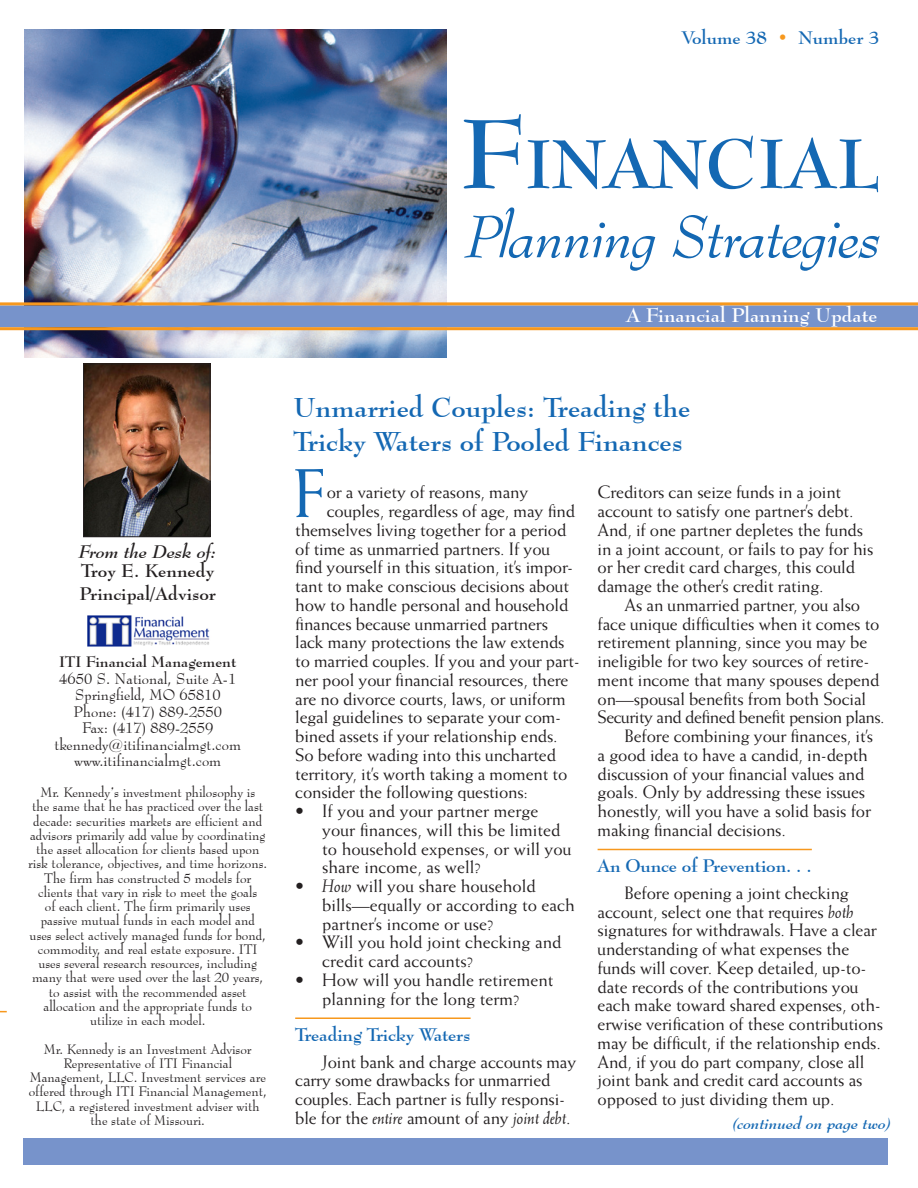
<style>
.page{position:relative;width:918px;height:1188px;background:#fff}
.page>*{position:absolute;margin:0;border:0;box-sizing:border-box;transform-origin:0 0}
.t1{font:69px "Weiss";color:#1468b3}
.Body_Text{font:700 67.2px "Bernhard Modern BT";color:#1468b3}
.t2{font:italic 58.5px "Bernhard Modern BT";letter-spacing:-.02em;color:#1468b3}
.Headline{font:700 27px/34.5px "Bernhard Modern BT";color:#1468b3}
.t3{font:700 19.5px "Bernhard Modern BT";color:#fff}
.Body_Text-2{font:18px/18.8px "Weiss";letter-spacing:-.01em;color:#231f20}
.bulleted_text{font:18px/18.8px "Weiss";color:#231f20}
.Subhead{font:700 18px "Bernhard Modern BT";letter-spacing:-.01em;color:#1468b3}
.New_Name38{font:700 18px/22.5px "Bernhard Modern BT";color:#231f20}
.From_the_Desk_of_37{font:italic 700 18px "Bernhard Modern BT";color:#231f20}
.Continued_Headline{font:italic 700 15.75px "Bernhard Modern BT";color:#1468b3}
.New_Address40{font:15px/16.5px "Bernhard Modern BT";color:#231f20;text-align:center}
.New_Name38-2{font:700 15px "Bernhard Modern BT";color:#231f20}
.t4{font:13.5px/14.2px "Bernhard Modern BT";color:#231f20;text-align:center}
.s1{color:#f7981d}
.s2{font-size:96px}
.s3{font-size:68.25px}
.s4{font-style:italic}
</style>
<div class="page">
<img style="left:24px;top:29px;width:423px;height:329px">
<div style="left:24px;top:1138px;width:864px;height:27px;background:#7793cb"></div>
<div style="left:0;top:305px;width:918px;height:22px;background:#7793cb"></div>
<hr style="left:0;top:327px;width:918px;height:3px;background:#f7981d">
<hr style="left:0;top:302px;width:918px;height:3px;background:#f7981d">
<hr style="left:295px;top:1017px;width:176px;height:2px;background:#f7981d">
<hr style="left:598px;top:849px;width:214px;height:1px;background:#f7981d">
<img style="left:85px;top:366px;width:123px;height:169px">
<div style="left:83px;top:364px;width:127px;height:173px;border:1px solid #231f20"></div>
<img style="left:87px;top:615px;width:123px;height:32px">
<p class="Subhead" style="left:682px;top:27px;width:199px">Volume 38 <span class="s1">•</span> Number 3</p>
<p class="From_the_Desk_of_37" style="left:79px;top:540px;width:139px">From the Desk of:</p>
<p class="New_Name38" style="left:80px;top:559px;width:138px">Troy E. Kennedy<br>Principal/Advisor</p>
<p class="New_Name38-2" style="left:59px;top:653px;width:179px">ITI Financial Management</p>
<p class="New_Address40" style="left:59px;top:670px;width:178px">4650 S. National, Suite A-1</p>
<p class="New_Address40" style="left:75px;top:686px;width:148px">Springfield, MO 65810</p>
<p class="New_Address40" style="left:74px;top:703px;width:150px">Phone: (417) 889-2550</p>
<p class="New_Address40" style="left:55px;top:719px;width:188px">Fax: (417) 889-2559 tkennedy@itifinancialmgt.com</p>
<p class="New_Address40" style="left:74px;top:752px;width:148px">www.itifinancialmgt.com</p>
<p class="t4" style="left:28px;top:785px;width:241px">Mr. Kennedy’s investment philosophy is<br>the same that he has practiced over the last decade: securities markets are efficient and advisors primarily add value by coordinating the asset allocation for clients based upon risk tolerance, objectives, and time horizons.<br>The firm has constructed 5 models for clients that vary in risk to meet the goals<br>of each client. The firm primarily uses passive mutual funds in each model and uses select actively managed funds for bond, commodity, and real estate exposure. ITI uses several research resources, including many that were used over the last 20 years, to assist with the recommended asset allocation and the appropriate funds to utilize in each model.</p>
<p class="t4" style="left:29px;top:1041px;width:240px">Mr. Kennedy is an Investment Advisor Representative of ITI Financial Management, LLC. Investment services are offered through ITI Financial Management, LLC, a registered investment adviser with the state of Missouri.</p>
<p class="Body_Text" style="left:460px;top:122px;width:421px"><span class="s2">F</span>INAN<span class="s3">CIAL</span></p>
<p class="t2" style="left:466px;top:199px;width:419px">Planning Strategies</p>
<p class="t3" style="left:626px;top:303px;width:253px">A Financial Planning Update</p>
<p class="Headline" style="left:293px;top:389px;width:399px">Unmarried Couples: Treading the<br>Tricky Waters of Pooled Finances</p>
<p class="t1" style="left:293px;top:453px;width:33px">F</p>
<p class="Body_Text-2" style="left:327px;top:483px;width:203px">or a variety of reasons, many</p>
<p class="Body_Text-2" style="left:327px;top:501px;width:250px">couples, regardless of age, may find</p>
<p class="Body_Text-2" style="left:295px;top:520px;width:273px">themselves living together for a period</p>
<p class="Body_Text-2" style="left:295px;top:539px;width:256px">of time as unmarried partners. If you</p>
<p class="Body_Text-2" style="left:295px;top:558px;width:279px">find yourself in this situation, it’s impor-</p>
<p class="Body_Text-2" style="left:295px;top:576px;width:275px">tant to make conscious decisions about</p>
<p class="Body_Text-2" style="left:295px;top:595px;width:275px">how to handle personal and household</p>
<p class="Body_Text-2" style="left:295px;top:614px;width:254px">finances because unmarried partners</p>
<p class="Body_Text-2" style="left:295px;top:633px;width:271px">lack many protections the law extends</p>
<p class="Body_Text-2" style="left:295px;top:651px;width:286px">to married couples. If you and your part-</p>
<p class="Body_Text-2" style="left:295px;top:670px;width:275px">ner pool your financial resources, there</p>
<p class="Body_Text-2" style="left:295px;top:689px;width:272px">are no divorce courts, laws, or uniform</p>
<p class="Body_Text-2" style="left:295px;top:708px;width:268px">legal guidelines to separate your com-</p>
<p class="Body_Text-2" style="left:295px;top:726px;width:264px">bined assets if your relationship ends.</p>
<p class="Body_Text-2" style="left:295px;top:745px;width:262px">So before wading into this uncharted</p>
<p class="Body_Text-2" style="left:295px;top:764px;width:274px">territory, it’s worth taking a moment to</p>
<p class="Body_Text-2" style="left:295px;top:783px;width:234px">consider the following questions:</p>
<p class="bulleted_text" style="left:322px;top:801px;width:251px;text-indent:-27px">• If you and your partner merge your finances, will this be limited to household expenses, or will you share income, as well?</p>
<p class="bulleted_text" style="left:322px;top:876px;width:254px;text-indent:-27px"><span class="s4">• How</span> will you share household bills—equally or according to each partner’s income or use?</p>
<p class="bulleted_text" style="left:322px;top:933px;width:241px;text-indent:-27px">• Will you hold joint checking and credit card accounts?</p>
<p class="bulleted_text" style="left:295px;top:970px;width:260px;text-align:center">• How will you handle retirement planning for the long term?</p>
<p class="Subhead" style="left:295px;top:1023px;width:177px">Treading Tricky Waters</p>
<p class="Body_Text-2" style="left:295px;top:1052px;width:283px;text-indent:27px">Joint bank and charge accounts may carry some drawbacks for unmarried couples. Each partner is fully responsi&shy;ble for the <span class="s4">entire</span> amount of any <span class="s4">joint debt</span>.</p>
<p class="Body_Text-2" style="left:598px;top:483px;width:277px">Creditors can seize funds in a joint account to satisfy one partner’s debt.<br>And, if one partner depletes the funds in a joint account, or fails to pay for his or her credit card charges, this could damage the other’s credit rating.</p>
<p class="Body_Text-2" style="left:598px;top:595px;width:289px;text-indent:27px">As an unmarried partner, you also face unique difficulties when it comes to retirement planning, since you may be ineligible for two key sources of retire&shy;ment income that many spouses depend on—spousal benefits from both Social Security and defined benefit pension plans.</p>
<p class="Body_Text-2" style="left:598px;top:726px;width:277px;text-indent:27px">Before combining your finances, it’s a good idea to have a candid, in-depth discussion of your financial values and goals. Only by addressing these issues honestly, will you have a solid basis for making financial decisions.</p>
<p class="Subhead" style="left:598px;top:854px;width:216px">An Ounce of Prevention. . .</p>
<p class="Body_Text-2" style="left:598px;top:883px;width:287px;text-indent:27px">Before opening a joint checking account, select one that requires <span class="s4">both </span>signatures for withdrawals. Have a clear understanding of what expenses the funds will cover. Keep detailed, up-to&shy;date records of the contributions you each make toward shared expenses, oth&shy;erwise verification of these contributions may be difficult, if the relationship ends.<br>And, if you do part company, close all joint bank and credit card accounts as opposed to just dividing them up.</p>
<p class="Continued_Headline" style="left:733px;top:1113px;width:160px">(continued on page two)</p>
</div>
